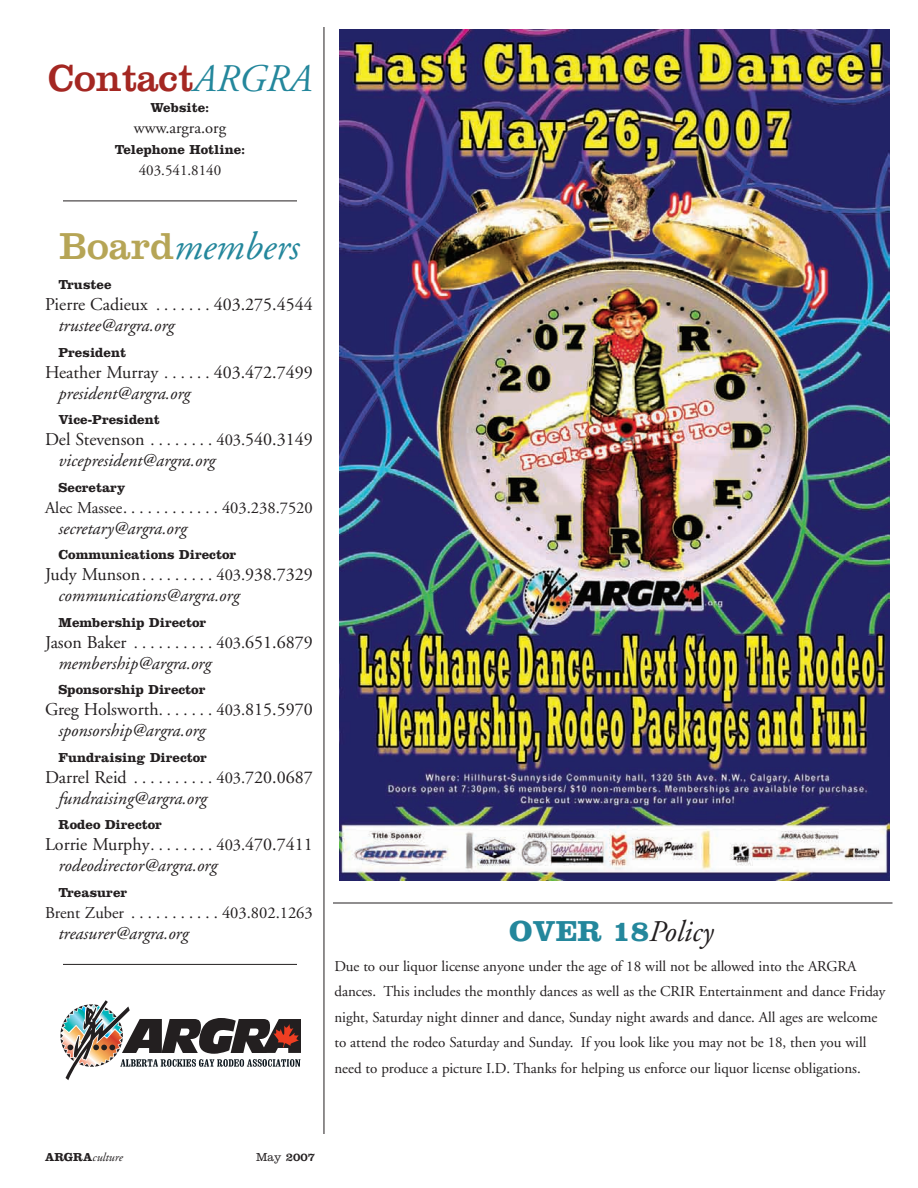
<style>
.page{position:relative;width:918px;height:1188px;background:#fff}
.page>*{position:absolute;margin:0;border:0;box-sizing:border-box;transform-origin:0 0}
.t1{font:39px "Clarendon";color:#a42722}
.t2{font:italic 39px "Adobe Garamond";color:#24879c}
.t3{font:700 30px "Clarendon";color:#24879c}
.t4{font:italic 18px/21px "Adobe Garamond";color:#231f20}
.t5{font:18px/21px "Adobe Garamond";color:#231f20}
.t6{font:16.5px "Adobe Garamond";color:#231f20}
.t7{font:15px/25.5px "Adobe Garamond";letter-spacing:-.005em;color:#231f20}
.t8{font:700 13.5px "Clarendon";color:#231f20}
.t9{font:italic 12px "Adobe Garamond";color:#231f20}
.t10{font:12px "Clarendon";color:#231f20}
.s1{font-family:"Adobe Garamond";font-style:italic;color:#24879c}
.s2{font-family:"Clarendon";font-style:normal;color:#b6a556}
.s3{font-size:16.5px}
.s4{font-style:italic}
.s5{font-style:normal}
.s6{font-style:normal;font-size:16.5px}
.s7{font-family:"Adobe Garamond";font-weight:400;font-style:italic;color:#231f20}
.s8{font-family:"Clarendon";font-weight:700;font-style:normal}
.s9{font-weight:300}
</style>
<div class="page">
<hr style="left:63px;top:201px;width:234px;height:1px;background:#231f20">
<hr style="left:63px;top:964px;width:234px;height:1px;background:#231f20">
<hr style="left:324px;top:27px;width:1px;height:1107px;background:#231f20">
<svg style="left:61px;top:1000px;width:240px;height:80px"></svg>
<hr style="left:333px;top:903px;width:559px;height:1px;background:#231f20">
<img style="left:339px;top:29px;width:551px;height:851px">
<h1 class="t1" style="left:48px;top:65px;width:265px">Contact<span class="s1">ARGRA</span></h1>
<p class="t8" style="left:151px;top:103px;width:60px">Website:</p>
<p class="t6" style="left:134px;top:121px;width:94px">www.argra.org</p>
<p class="t8" style="left:115px;top:145px;width:132px">Telephone Hotline:</p>
<p class="t7" style="left:139px;top:159px;width:84px">403.541.8140</p>
<h1 class="t2" style="left:59px;top:231px;width:242px"><span class="s2">Board</span>members</h1>
<p class="t8" style="left:58px;top:280px;width:55px">Trustee</p>
<p class="t5" style="left:59px;top:295px;width:256px;text-indent:-14px">Pierre Cadieux <span class="s3">. . . . . . .</span> 403.275.4544 <span class="s4">trustee@argra.org</span></p>
<p class="t8" style="left:58px;top:348px;width:69px">President</p>
<p class="t5" style="left:59px;top:363px;width:256px;text-indent:-14px">Heather Murray <span class="s3">. . . . . .</span> 403.472.7499 <span class="s4">president@argra.org</span></p>
<p class="t8" style="left:58px;top:415px;width:103px">Vice-President</p>
<p class="t4" style="left:59px;top:431px;width:256px;text-indent:-14px"><span class="s5">Del Stevenson</span> <span class="s6">. . . . . . . . 403.</span><span class="s5">540.3149 </span>vicepresident@argra.org</p>
<p class="t8" style="left:58px;top:483px;width:68px">Secretary</p>
<p class="t6" style="left:45px;top:501px;width:269px">Alec Massee. . . . . . . . . . . . 403.238.7520</p>
<p class="t4" style="left:58px;top:519px;width:130px">secretary@argra.org</p>
<p class="t8" style="left:58px;top:550px;width:179px">Communications Director</p>
<p class="t4" style="left:59px;top:566px;width:256px;text-indent:-14px"><span class="s5">Judy Munson</span><span class="s6">. . . . . . . . . 403.</span><span class="s5">938.7329 </span>communications@argra.org</p>
<p class="t8" style="left:58px;top:618px;width:149px">Membership Director</p>
<p class="t4" style="left:59px;top:633px;width:256px;text-indent:-14px"><span class="s5">Jason Baker</span> <span class="s6">. . . . . . . . . . 403.</span><span class="s5">651.6879 </span>membership@argra.org</p>
<p class="t8" style="left:58px;top:685px;width:149px">Sponsorship Director</p>
<p class="t5" style="left:59px;top:700px;width:256px;text-indent:-14px">Greg Holsworth<span class="s3">. . . . . . . 403.</span>815.5970 <span class="s4">sponsorship@argra.org</span></p>
<p class="t8" style="left:58px;top:753px;width:150px">Fundraising Director</p>
<p class="t4" style="left:59px;top:768px;width:256px;text-indent:-14px"><span class="s5">Darrel Reid</span> <span class="s6">. . . . . . . . . . 403.</span><span class="s5">720.0687 </span>fundraising@argra.org</p>
<p class="t8" style="left:58px;top:820px;width:105px">Rodeo Director</p>
<p class="t4" style="left:59px;top:836px;width:256px;text-indent:-14px"><span class="s5">Lorrie Murphy</span><span class="s6">. . . . . . . . 403.</span><span class="s5">470.7411 </span>rodeodirector@argra.org</p>
<p class="t8" style="left:58px;top:888px;width:70px">Treasurer</p>
<p class="t6" style="left:45px;top:906px;width:269px">Brent Zuber . . . . . . . . . . . 403.802.1263</p>
<p class="t4" style="left:58px;top:924px;width:132px">treasurer@argra.org</p>
<h2 class="t3" style="left:509px;top:921px;width:206px">OVER 18<span class="s7">Policy</span></h2>
<p class="t7" style="left:334px;top:954px;width:553px">Due to our liquor license anyone under the age of 18 will not be allowed into the ARGRA dances. This includes the monthly dances as well as the CRIR Entertainment and dance Friday night, Saturday night dinner and dance, Sunday night awards and dance. All ages are welcome to attend the rodeo Saturday and Sunday. If you look like you may not be 18, then you will need to produce a picture I.D. Thanks for helping us enforce our liquor license obligations.</p>
<p class="t9" style="left:45px;top:1152px;width:79px"><span class="s8">ARGRA</span>culture</p>
<p class="t10" style="left:256px;top:1153px;width:60px"><span class="s9">May</span> 2007</p>
</div>
